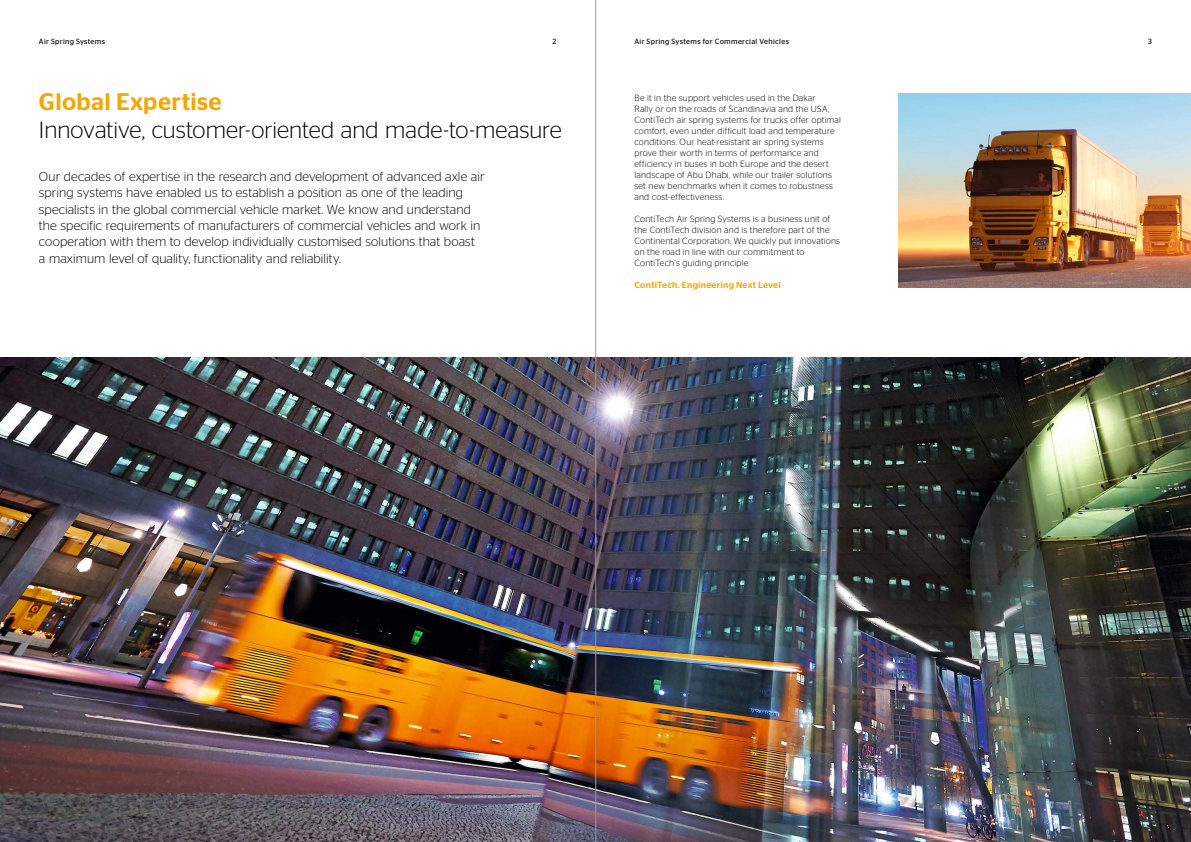
<style>
.page{position:relative;width:1191px;height:842px;background:#fff}
.page>*{position:absolute;margin:0;border:0;box-sizing:border-box;transform-origin:0 0}
.t1{font:500 24px "Stag Sans";letter-spacing:.015em;color:#f8a500}
.t2{font:300 23.5px "Stag Sans";color:#000}
.t3{font:300 13px/16.5px "Stag Sans";letter-spacing:.005em;color:#000}
.t4{font:300 9px/11px "Stag Sans";letter-spacing:.02em;color:#000}
.t5{font:500 9px "Stag Sans";letter-spacing:.03em;color:#f8a500}
.t6{font:7.5px "Stag Sans";letter-spacing:.04em;color:#000}
</style>
<div class="page">
<img style="left:0;top:357px;width:1191px;height:485px">
<hr style="left:595px;top:0;width:1px;height:842px;background:#989999">
<img style="left:899px;top:93px;width:292px;height:195px">
<p class="t6" style="left:39px;top:37px;width:68px">Air Spring Systems</p>
<p class="t6" style="left:552px;top:37px;width:5px">2</p>
<p class="t6" style="left:634px;top:37px;width:156px">Air Spring Systems for Commercial Vehicles</p>
<p class="t6" style="left:1148px;top:37px;width:5px">3</p>
<h1 class="t1" style="left:39px;top:88px;width:184px">Global Expertise</h1>
<h2 class="t2" style="left:39px;top:117px;width:524px">Innovative, customer-oriented and made-to-measure</h2>
<p class="t3" style="left:39px;top:168px;width:447px">Our decades of expertise in the research and development of advanced axle air spring systems have enabled us to establish a position as one of the leading specialists in the global commercial vehicle market. We know and understand the specific requirements of manufacturers of commercial vehicles and work in cooperation with them to develop individually customised solutions that boast a maximum level of quality, functionality and reliability.</p>
<p class="t4" style="left:634px;top:92px;width:208px">Be it in the support vehicles used in the Dakar<br>Rally or on the roads of Scandinavia and the USA, ContiTech air spring systems for trucks offer optimal comfort, even under difficult load and temperature conditions. Our heat-resistant air spring systems prove their worth in terms of performance and efficiency in buses in both Europe and the desert landscape of Abu Dhabi, while our trailer solutions set new benchmarks when it comes to robustness and cost-effectiveness.</p>
<p class="t4" style="left:634px;top:213px;width:207px">ContiTech Air Spring Systems is a business unit of the ContiTech division and is therefore part of the Continental Corporation. We quickly put innovations on the road in line with our commitment to ContiTech‘s guiding principle.</p>
<p class="t5" style="left:634px;top:279px;width:148px">ContiTech. Engineering Next Level</p>
</div>
